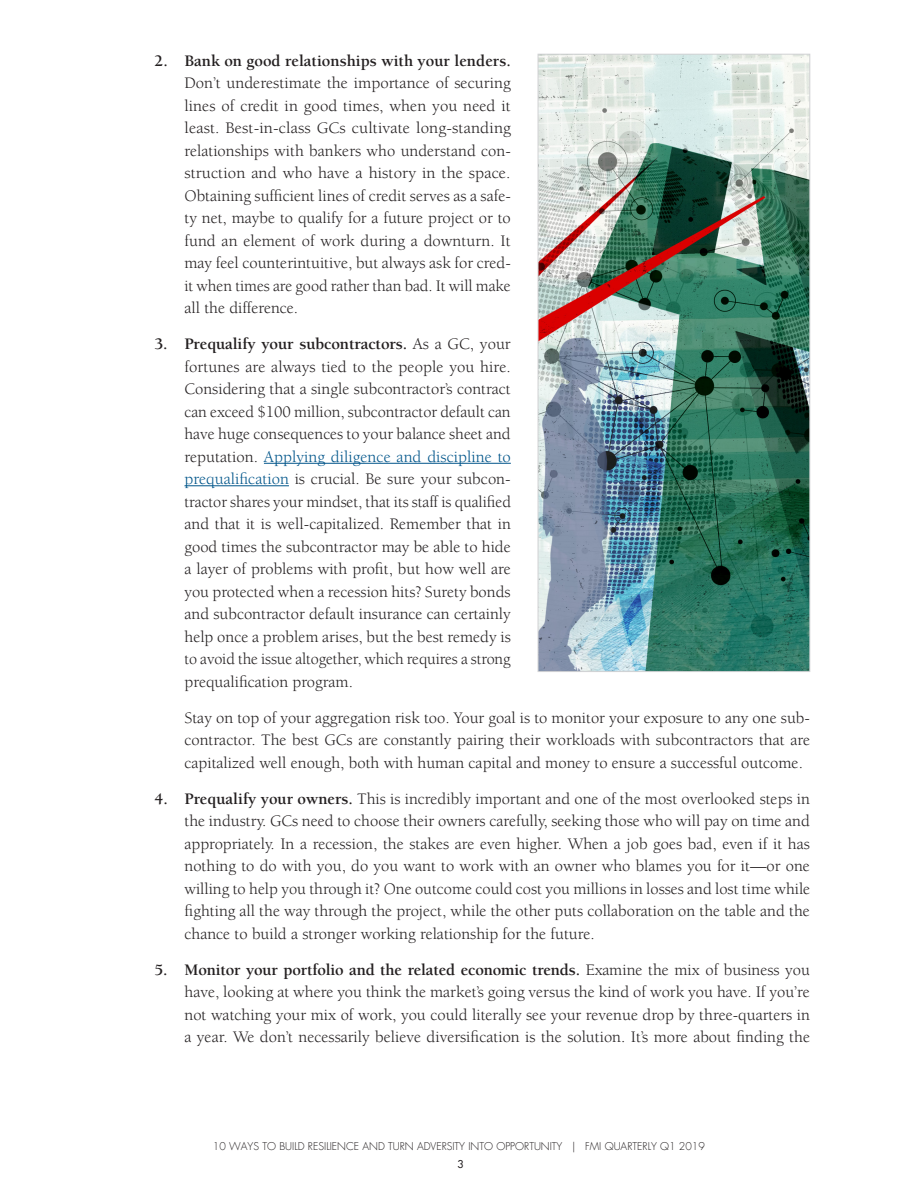
<style>
.page{position:relative;width:918px;height:1188px;background:#fff}
.page>*{position:absolute;margin:0;border:0;box-sizing:border-box;transform-origin:0 0}
.NUMBERList_Indented{font:16.5px/22.5px "Berkeley Std";color:#231f20;text-align:justify}
.t1{font:300 10.5px "Futura LT";color:#231f20}
.t2{font:500 10.5px "Futura Std";color:#231f20}
.s1{font-weight:700}
.s2{color:#01558a}
</style>
<div class="page">
<hr style="left:264px;top:463px;width:247px;height:1px;background:#01558a">
<hr style="left:184px;top:485px;width:105px;height:1px;background:#01558a">
<img style="left:540px;top:56px;width:268px;height:614px">
<div style="left:538px;top:54px;width:272px;height:618px;border:1px solid #d1d2d4"></div>
<p class="NUMBERList_Indented" style="left:184px;top:49px;width:328px;text-indent:-30px"><span class="s1">2. Bank on good relationships with your lenders.<br></span>Don’t underestimate the importance of securing lines of credit in good times, when you need it least. Best-in-class GCs cultivate long-standing relationships with bankers who understand con&shy;struction and who have a history in the space.<br>Obtaining sufficient lines of credit serves as a safe&shy;ty net, maybe to qualify for a future project or to fund an element of work during a downturn. It may feel counterintuitive, but always ask for cred&shy;it when times are good rather than bad. It will make all the difference.</p>
<p class="NUMBERList_Indented" style="left:184px;top:333px;width:328px;text-indent:-30px"><span class="s1">3. Prequalify your subcontractors.</span> As a GC, your fortunes are always tied to the people you hire.<br>Considering that a single subcontractor’s contract can exceed $100 million, subcontractor default can have huge consequences to your balance sheet and reputation. <span class="s2">Applying diligence and discipline to prequalification</span> is crucial. Be sure your subcon&shy;tractor shares your mindset, that its staff is qualified and that it is well-capitalized. Remember that in good times the subcontractor may be able to hide a layer of problems with profit, but how well are you protected when a recession hits? Surety bonds and subcontractor default insurance can certainly help once a problem arises, but the best remedy is to avoid the issue altogether, which requires a strong prequalification program.</p>
<p class="NUMBERList_Indented" style="left:184px;top:706px;width:627px">Stay on top of your aggregation risk too. Your goal is to monitor your exposure to any one sub&shy;contractor. The best GCs are constantly pairing their workloads with subcontractors that are capitalized well enough, both with human capital and money to ensure a successful outcome.</p>
<p class="NUMBERList_Indented" style="left:184px;top:787px;width:627px;text-indent:-30px"><span class="s1">4. Prequalify your owners.</span> This is incredibly important and one of the most overlooked steps in the industry. GCs need to choose their owners carefully, seeking those who will pay on time and appropriately. In a recession, the stakes are even higher. When a job goes bad, even if it has nothing to do with you, do you want to work with an owner who blames you for it—or one willing to help you through it? One outcome could cost you millions in losses and lost time while fighting all the way through the project, while the other puts collaboration on the table and the chance to build a stronger working relationship for the future.</p>
<p class="NUMBERList_Indented" style="left:184px;top:958px;width:627px;text-indent:-30px"><span class="s1">5. Monitor your portfolio and the related economic trends.</span> Examine the mix of business you have, looking at where you think the market’s going versus the kind of work you have. If you’re not watching your mix of work, you could literally see your revenue drop by three-quarters in a year. We don’t necessarily believe diversification is the solution. It’s more about finding the</p>
<p class="t1" style="left:213px;top:1140px;width:494px">10 WAYS TO BUILD RESILIENCE AND TURN ADVERSITY INTO OPPORTUNITY | FMI QUARTERLY Q1 2019</p>
<p class="t2" style="left:457px;top:1158px;width:8px">3</p>
</div>
